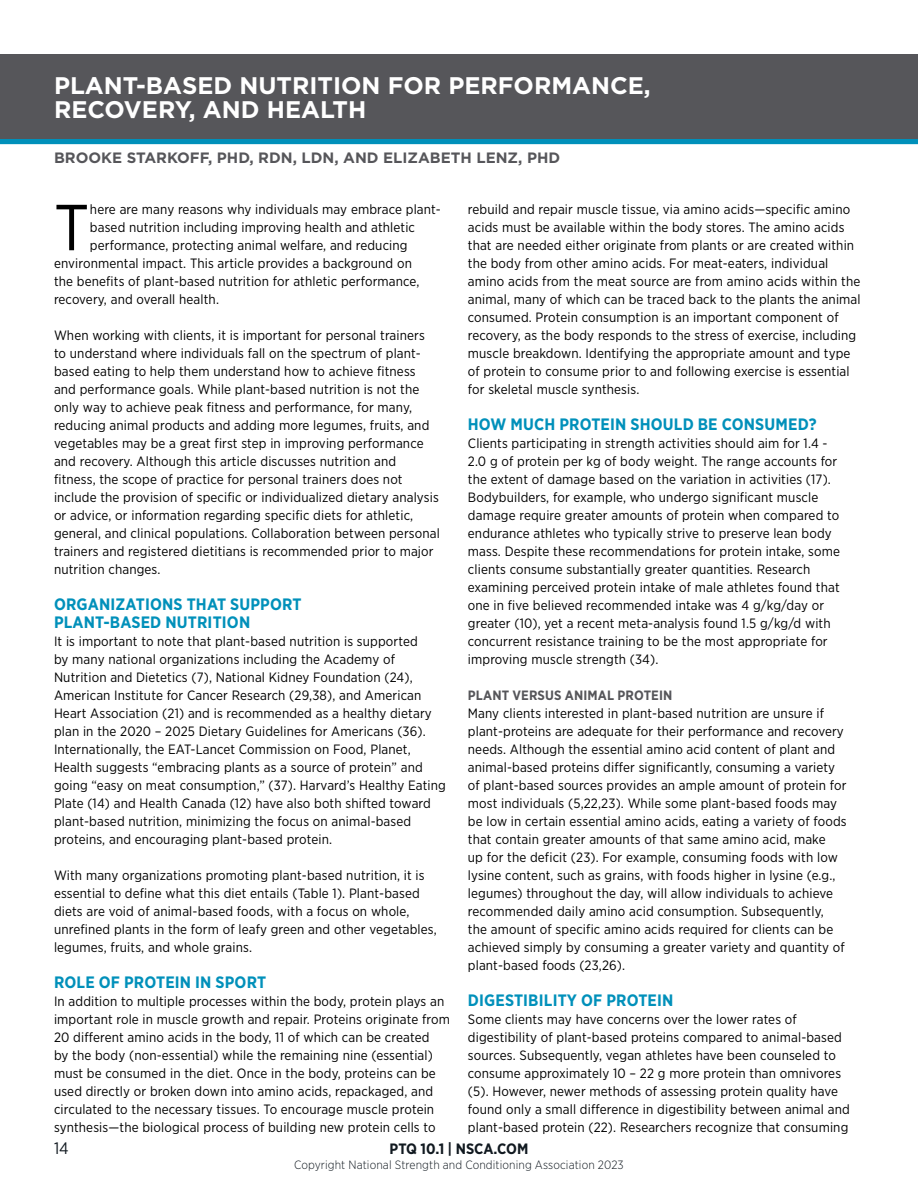
<style>
.page{position:relative;width:918px;height:1188px;background:#fff}
.page>*{position:absolute;margin:0;border:0;box-sizing:border-box;transform-origin:0 0}
.t1{font:64.95px "Gotham Narrow";color:#000}
.t2{font:700 24px/24px "Gotham";color:#fff}
.t3{font:700 16.5px/18px "Gotham Narrow";letter-spacing:.01em;color:#0090ba}
.t4{font:16.5px "Gotham Narrow";color:#111920}
.t5{font:700 15px "Gotham";color:#56565a}
.t6{font:700 15px "Gotham Narrow";color:#111920}
.t7{font:13.5px/18px "Gotham Narrow";letter-spacing:.01em;color:#000}
.t8{font:700 13.5px "Gotham Narrow";letter-spacing:.01em;color:#56565a}
.t9{font:300 12px "Gotham Narrow";letter-spacing:.01em;color:#111920}
</style>
<div class="page">
<div style="left:0;top:138px;width:918px;height:6px;background:#0090ba"></div>
<div style="left:0;top:54px;width:918px;height:84px;background:#56565a"></div>
<h2 class="t2" style="left:54px;top:73px;width:598px">PLANT-BASED NUTRITION FOR PERFORMANCE,<br>RECOVERY, AND HEALTH</h2>
<p class="t5" style="left:54px;top:148px;width:508px">BROOKE STARKOFF, PHD, RDN, LDN, AND ELIZABETH LENZ, PHD</p>
<h1 class="t1" style="left:54px;top:187px;width:37px">T</h1>
<p class="t7" style="left:90px;top:200px;width:353px">here are many reasons why individuals may embrace plant-</p>
<p class="t7" style="left:90px;top:218px;width:327px">based nutrition including improving health and athletic</p>
<p class="t7" style="left:90px;top:236px;width:319px">performance, protecting animal welfare, and reducing</p>
<p class="t7" style="left:54px;top:254px;width:359px">environmental impact. This article provides a background on</p>
<p class="t7" style="left:54px;top:272px;width:367px">the benefits of plant-based nutrition for athletic performance,</p>
<p class="t7" style="left:54px;top:290px;width:166px">recovery, and overall health.</p>
<p class="t7" style="left:54px;top:326px;width:387px">When working with clients, it is important for personal trainers to understand where individuals fall on the spectrum of plant&shy;based eating to help them understand how to achieve fitness and performance goals. While plant-based nutrition is not the only way to achieve peak fitness and performance, for many, reducing animal products and adding more legumes, fruits, and vegetables may be a great first step in improving performance and recovery. Although this article discusses nutrition and fitness, the scope of practice for personal trainers does not include the provision of specific or individualized dietary analysis or advice, or information regarding specific diets for athletic, general, and clinical populations. Collaboration between personal trainers and registered dietitians is recommended prior to major nutrition changes.</p>
<p class="t3" style="left:54px;top:595px;width:249px">ORGANIZATIONS THAT SUPPORT<br>PLANT-BASED NUTRITION</p>
<p class="t7" style="left:54px;top:632px;width:393px">It is important to note that plant-based nutrition is supported<br>by many national organizations including the Academy of Nutrition and Dietetics (7), National Kidney Foundation (24), American Institute for Cancer Research (29,38), and American Heart Association (21) and is recommended as a healthy dietary plan in the 2020 – 2025 Dietary Guidelines for Americans (36).<br>Internationally, the EAT-Lancet Commission on Food, Planet, Health suggests “embracing plants as a source of protein” and going “easy on meat consumption,” (37). Harvard’s Healthy Eating Plate (14) and Health Canada (12) have also both shifted toward plant-based nutrition, minimizing the focus on animal-based proteins, and encouraging plant-based protein.</p>
<p class="t7" style="left:54px;top:866px;width:384px">With many organizations promoting plant-based nutrition, it is essential to define what this diet entails (Table 1). Plant-based diets are void of animal-based foods, with a focus on whole, unrefined plants in the form of leafy green and other vegetables, legumes, fruits, and whole grains.</p>
<p class="t3" style="left:54px;top:973px;width:214px">ROLE OF PROTEIN IN SPORT</p>
<p class="t7" style="left:54px;top:992px;width:397px">In addition to multiple processes within the body, protein plays an important role in muscle growth and repair. Proteins originate from 20 different amino acids in the body, 11 of which can be created<br>by the body (non-essential) while the remaining nine (essential) must be consumed in the diet. Once in the body, proteins can be used directly or broken down into amino acids, repackaged, and circulated to the necessary tissues. To encourage muscle protein synthesis—the biological process of building new protein cells to</p>
<p class="t7" style="left:468px;top:200px;width:394px">rebuild and repair muscle tissue, via amino acids—specific amino acids must be available within the body stores. The amino acids that are needed either originate from plants or are created within the body from other amino acids. For meat-eaters, individual amino acids from the meat source are from amino acids within the animal, many of which can be traced back to the plants the animal consumed. Protein consumption is an important component of recovery, as the body responds to the stress of exercise, including muscle breakdown. Identifying the appropriate amount and type of protein to consume prior to and following exercise is essential for skeletal muscle synthesis.</p>
<p class="t3" style="left:468px;top:415px;width:350px">HOW MUCH PROTEIN SHOULD BE CONSUMED?</p>
<p class="t7" style="left:468px;top:434px;width:374px">Clients participating in strength activities should aim for 1.4 - 2.0 g of protein per kg of body weight. The range accounts for the extent of damage based on the variation in activities (17).<br>Bodybuilders, for example, who undergo significant muscle damage require greater amounts of protein when compared to endurance athletes who typically strive to preserve lean body mass. Despite these recommendations for protein intake, some clients consume substantially greater quantities. Research examining perceived protein intake of male athletes found that one in five believed recommended intake was 4 g/kg/day or greater (10), yet a recent meta-analysis found 1.5 g/kg/d with concurrent resistance training to be the most appropriate for improving muscle strength (34).</p>
<p class="t8" style="left:468px;top:687px;width:206px">PLANT VERSUS ANIMAL PROTEIN</p>
<p class="t7" style="left:468px;top:704px;width:380px">Many clients interested in plant-based nutrition are unsure if plant-proteins are adequate for their performance and recovery needs. Although the essential amino acid content of plant and animal-based proteins differ significantly, consuming a variety of plant-based sources provides an ample amount of protein for most individuals (5,22,23). While some plant-based foods may be low in certain essential amino acids, eating a variety of foods that contain greater amounts of that same amino acid, make<br>up for the deficit (23). For example, consuming foods with low lysine content, such as grains, with foods higher in lysine (e.g., legumes) throughout the day, will allow individuals to achieve recommended daily amino acid consumption. Subsequently,<br>the amount of specific amino acids required for clients can be achieved simply by consuming a greater variety and quantity of plant-based foods (23,26).</p>
<p class="t3" style="left:468px;top:991px;width:207px">DIGESTIBILITY OF PROTEIN</p>
<p class="t7" style="left:468px;top:1010px;width:383px">Some clients may have concerns over the lower rates of digestibility of plant-based proteins compared to animal-based sources. Subsequently, vegan athletes have been counseled to consume approximately 10 – 22 g more protein than omnivores (5). However, newer methods of assessing protein quality have found only a small difference in digestibility between animal and plant-based protein (22). Researchers recognize that consuming</p>
<p class="t4" style="left:54px;top:1138px;width:16px">14</p>
<p class="t6" style="left:390px;top:1139px;width:140px">PTQ 10.1 | NSCA.COM</p>
<p class="t9" style="left:294px;top:1157px;width:331px">Copyright National Strength and Conditioning Association 2023</p>
</div>
